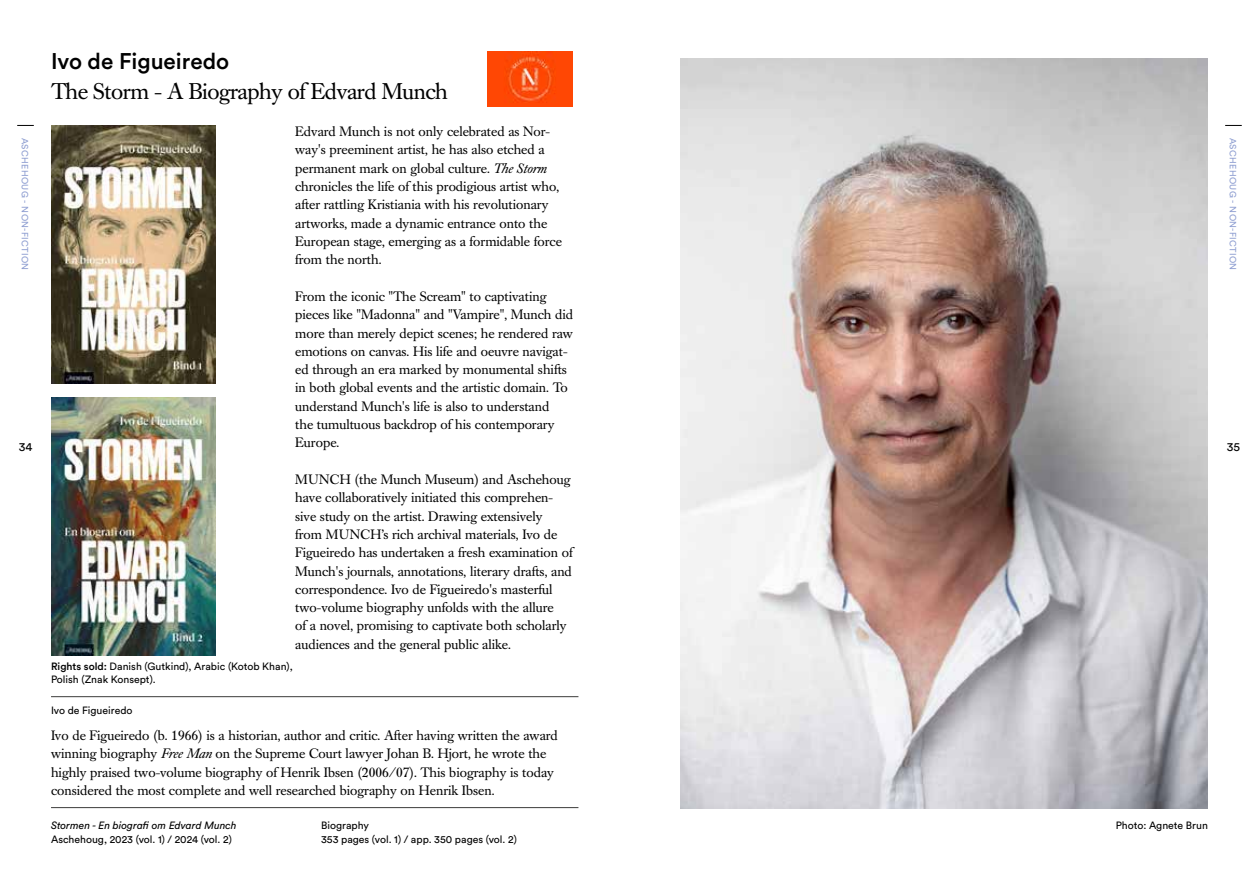
<style>
.page{position:relative;width:1259px;height:893px;background:#fff}
.page>*{position:absolute;margin:0;border:0;box-sizing:border-box;transform-origin:0 0}
.t1{font:22.5px "Caslon Book BE";letter-spacing:-.02em;color:#000}
.t2{font:500 22.5px "Circular Std";color:#000}
.t3{font:13.5px/18.3px "Caslon Book BE";color:#000}
.t4{font:12px "Circular Std";color:#000}
.t5{font:10.5px/13.5px "Circular Std";color:#000}
.t6{font:italic 10.5px "Circular Std";color:#000}
.t7{font:9px "Circular Std";letter-spacing:.04em;color:#8e9ed1}
.s1{font-style:italic}
.s2{font-weight:500}
</style>
<div class="page">
<svg style="left:17px;top:125px;width:17px;height:1px"></svg>
<img style="left:51px;top:125px;width:164px;height:259px">
<hr style="left:51px;top:807px;width:527px;height:1px;background:#3c3c3b">
<hr style="left:51px;top:696px;width:527px;height:1px;background:#3c3c3b">
<img style="left:51px;top:397px;width:164px;height:259px">
<svg style="left:1225px;top:125px;width:16px;height:1px"></svg>
<img style="left:680px;top:58px;width:528px;height:750px">
<img style="left:487px;top:51px;width:85px;height:56px">
<h1 class="t2" style="left:51px;top:47px;width:180px">Ivo de Figueiredo</h1>
<h1 class="t1" style="left:51px;top:78px;width:398px">The Storm - A Biography of Edvard Munch</h1>
<p class="t7" style="left:30px;top:138px;width:134px;rotate:90deg">ASCHEHOUG - NON-FICTION</p>
<p class="t3" style="left:295px;top:123px;width:268px">Edvard Munch is not only celebrated as Nor&shy;way's preeminent artist, he has also etched a permanent mark on global culture. <span class="s1">The Storm </span>chronicles the life of this prodigious artist who, after rattling Kristiania with his revolutionary artworks, made a dynamic entrance onto the European stage, emerging as a formidable force from the north.</p>
<p class="t3" style="left:295px;top:287px;width:279px">From the iconic "The Scream" to captivating pieces like "Madonna" and "Vampire", Munch did more than merely depict scenes; he rendered raw emotions on canvas. His life and oeuvre navigat&shy;ed through an era marked by monumental shifts in both global events and the artistic domain. To understand Munch's life is also to understand<br>the tumultuous backdrop of his contemporary Europe.</p>
<p class="t3" style="left:295px;top:470px;width:279px">MUNCH (the Munch Museum) and Aschehoug have collaboratively initiated this comprehen&shy;sive study on the artist. Drawing extensively from MUNCH’s rich archival materials, Ivo de Figueiredo has undertaken a fresh examination of Munch's journals, annotations, literary drafts, and correspondence. Ivo de Figueiredo's masterful two-volume biography unfolds with the allure<br>of a novel, promising to captivate both scholarly audiences and the general public alike.</p>
<p class="t4" style="left:19px;top:440px;width:15px">34</p>
<p class="t5" style="left:51px;top:659px;width:243px"><span class="s2">Rights sold:</span> Danish (Gutkind), Arabic (Kotob Khan),<br>Polish (Znak Konsept).</p>
<p class="t5" style="left:51px;top:703px;width:83px">Ivo de Figueiredo</p>
<p class="t3" style="left:51px;top:727px;width:508px">Ivo de Figueiredo (b. 1966) is a historian, author and critic. After having written the award winning biography <span class="s1">Free Man</span> on the Supreme Court lawyer Johan B. Hjort, he wrote the highly praised two-volume biography of Henrik Ibsen (2006/07). This biography is today considered the most complete and well researched biography on Henrik Ibsen.</p>
<p class="t6" style="left:51px;top:819px;width:187px">Stormen - En biografi om Edvard Munch</p>
<p class="t5" style="left:51px;top:832px;width:182px">Aschehoug, 2023 (vol. 1) / 2024 (vol. 2)</p>
<p class="t5" style="left:321px;top:819px;width:197px">Biography<br>353 pages (vol. 1) / app. 350 pages (vol. 2)</p>
<p class="t7" style="left:1238px;top:138px;width:134px;rotate:90deg">ASCHEHOUG - NON-FICTION</p>
<p class="t4" style="left:1226px;top:440px;width:15px">35</p>
<p class="t5" style="left:1115px;top:819px;width:94px">Photo: Agnete Brun</p>
</div>
